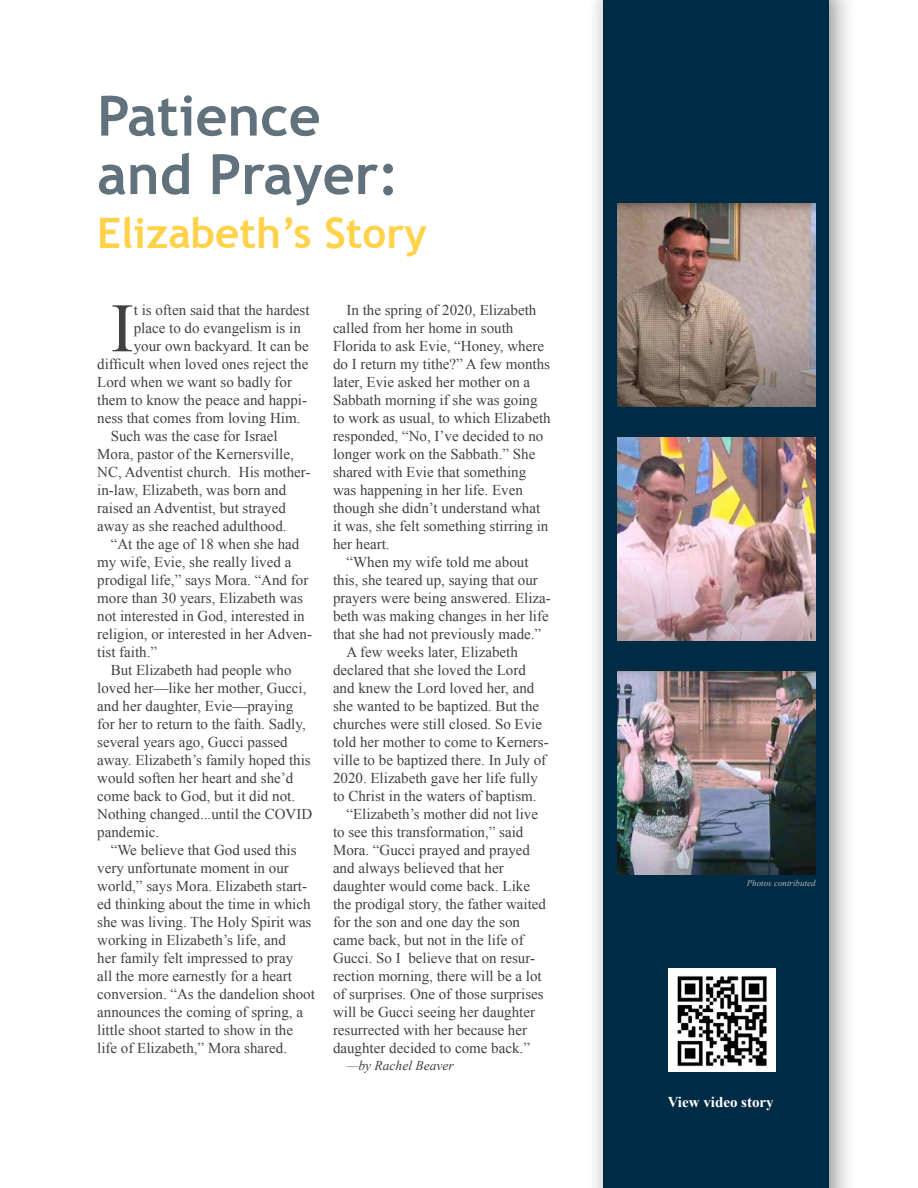
<style>
.page{position:relative;width:918px;height:1188px;background:#fff}
.page>*{position:absolute;margin:0;border:0;box-sizing:border-box;transform-origin:0 0}
.t1{font:69.3px "Times New Roman";color:#414042}
.t2{font:700 55.5px/58.5px "Trebuchet MS";color:#61727c}
.t3{font:700 42px "Trebuchet MS";color:#ffd249}
.t4{font:15px/18px "Times New Roman";color:#414042}
.t5{font:700 15px "Times New Roman";color:#fff}
.t6{font:italic 13.5px "Times New Roman";color:#414042}
.t7{font:italic 9px "Times New Roman";color:#b3b3b3}
</style>
<div class="page">
<div style="left:586px;top:0;width:270px;height:1188px;background:#000;opacity:.45"></div>
<div style="left:604px;top:0;width:225px;height:1188px;background:#002b44"></div>
<img style="left:617px;top:203px;width:199px;height:204px">
<img style="left:617px;top:437px;width:199px;height:204px">
<img style="left:617px;top:671px;width:199px;height:204px">
<img style="left:669px;top:969px;width:107px;height:103px">
<h2 class="t2" style="left:97px;top:87px;width:303px">Patience and Prayer:</h2>
<h3 class="t3" style="left:97px;top:206px;width:331px">Elizabeth’s Story</h3>
<h1 class="t1" style="left:111px;top:282px;width:25px">I</h1>
<p class="t4" style="left:134px;top:301px;width:177px">t is often said that the hardest</p>
<p class="t4" style="left:134px;top:319px;width:169px">place to do evangelism is in</p>
<p class="t4" style="left:134px;top:337px;width:176px">your own backyard. It can be</p>
<p class="t4" style="left:97px;top:355px;width:213px">difficult when loved ones reject the</p>
<p class="t4" style="left:97px;top:373px;width:196px">Lord when we want so badly for</p>
<p class="t4" style="left:97px;top:391px;width:211px">them to know the peace and happi-</p>
<p class="t4" style="left:97px;top:409px;width:205px">ness that comes from loving Him.</p>
<p class="t4" style="left:111px;top:427px;width:169px">Such was the case for Israel</p>
<p class="t4" style="left:97px;top:445px;width:198px">Mora, pastor of the Kernersville,</p>
<p class="t4" style="left:97px;top:463px;width:215px">NC, Adventist church. His mother-</p>
<p class="t4" style="left:97px;top:481px;width:190px">in-law, Elizabeth, was born and</p>
<p class="t4" style="left:97px;top:499px;width:190px">raised an Adventist, but strayed</p>
<p class="t4" style="left:97px;top:517px;width:191px">away as she reached adulthood.</p>
<p class="t4" style="left:111px;top:535px;width:190px">“At the age of 18 when she had</p>
<p class="t4" style="left:97px;top:553px;width:196px">my wife, Evie, she really lived a</p>
<p class="t4" style="left:97px;top:571px;width:213px">prodigal life,” says Mora. “And for</p>
<p class="t4" style="left:97px;top:589px;width:207px">more than 30 years, Elizabeth was</p>
<p class="t4" style="left:97px;top:607px;width:209px">not interested in God, interested in</p>
<p class="t4" style="left:97px;top:625px;width:216px">religion, or interested in her Adven-</p>
<p class="t4" style="left:97px;top:643px;width:61px">tist faith.”</p>
<p class="t4" style="left:111px;top:661px;width:182px">But Elizabeth had people who</p>
<p class="t4" style="left:97px;top:679px;width:211px">loved her—like her mother, Gucci,</p>
<p class="t4" style="left:97px;top:697px;width:198px">and her daughter, Evie—praying</p>
<p class="t4" style="left:97px;top:715px;width:210px">for her to return to the faith. Sadly,</p>
<p class="t4" style="left:97px;top:733px;width:192px">several years ago, Gucci passed</p>
<p class="t4" style="left:97px;top:751px;width:215px">away. Elizabeth’s family hoped this</p>
<p class="t4" style="left:97px;top:769px;width:198px">would soften her heart and she’d</p>
<p class="t4" style="left:97px;top:787px;width:199px">come back to God, but it did not.</p>
<p class="t4" style="left:97px;top:805px;width:216px">Nothing changed...until the COVID</p>
<p class="t4" style="left:97px;top:823px;width:64px">pandemic.</p>
<p class="t4" style="left:111px;top:841px;width:187px">“We believe that God used this</p>
<p class="t4" style="left:97px;top:859px;width:193px">very unfortunate moment in our</p>
<p class="t4" style="left:97px;top:877px;width:211px">world,” says Mora. Elizabeth start-</p>
<p class="t4" style="left:97px;top:895px;width:215px">ed thinking about the time in which</p>
<p class="t4" style="left:97px;top:913px;width:216px">she was living. The Holy Spirit was</p>
<p class="t4" style="left:97px;top:931px;width:190px">working in Elizabeth’s life, and</p>
<p class="t4" style="left:97px;top:949px;width:198px">her family felt impressed to pray</p>
<p class="t4" style="left:97px;top:967px;width:196px">all the more earnestly for a heart</p>
<p class="t4" style="left:97px;top:985px;width:219px">conversion. “As the dandelion shoot</p>
<p class="t4" style="left:97px;top:1003px;width:207px">announces the coming of spring, a</p>
<p class="t4" style="left:97px;top:1021px;width:197px">little shoot started to show in the</p>
<p class="t4" style="left:97px;top:1039px;width:191px">life of Elizabeth,” Mora shared.</p>
<p class="t4" style="left:333px;top:301px;width:219px;text-indent:14px">In the spring of 2020, Elizabeth called from her home in south<br>Florida to ask Evie, “Honey, where do I return my tithe?” A few months later, Evie asked her mother on a<br>Sabbath morning if she was going to work as usual, to which Elizabeth responded, “No, I’ve decided to no longer work on the Sabbath.” She shared with Evie that something was happening in her life. Even though she didn’t understand what it was, she felt something stirring in her heart.</p>
<p class="t4" style="left:347px;top:553px;width:184px">“When my wife told me about</p>
<p class="t4" style="left:333px;top:571px;width:206px">this, she teared up, saying that our</p>
<p class="t4" style="left:333px;top:589px;width:219px">prayers were being answered. Eliza-</p>
<p class="t4" style="left:333px;top:607px;width:217px">beth was making changes in her life</p>
<p class="t4" style="left:333px;top:625px;width:210px">that she had not previously made.”</p>
<p class="t4" style="left:347px;top:643px;width:173px">A few weeks later, Elizabeth</p>
<p class="t4" style="left:333px;top:661px;width:194px">declared that she loved the Lord</p>
<p class="t4" style="left:333px;top:679px;width:203px">and knew the Lord loved her, and</p>
<p class="t4" style="left:333px;top:697px;width:208px">she wanted to be baptized. But the</p>
<p class="t4" style="left:333px;top:715px;width:211px">churches were still closed. So Evie</p>
<p class="t4" style="left:333px;top:733px;width:217px">told her mother to come to Kerners-</p>
<p class="t4" style="left:333px;top:751px;width:215px">ville to be baptized there. In July of</p>
<p class="t4" style="left:333px;top:769px;width:206px">2020. Elizabeth gave her life fully</p>
<p class="t4" style="left:333px;top:787px;width:205px">to Christ in the waters of baptism.</p>
<p class="t4" style="left:347px;top:805px;width:193px">“Elizabeth’s mother did not live</p>
<p class="t4" style="left:333px;top:823px;width:192px">to see this transformation,” said</p>
<p class="t4" style="left:333px;top:841px;width:199px">Mora. “Gucci prayed and prayed</p>
<p class="t4" style="left:333px;top:859px;width:172px">and always believed that her</p>
<p class="t4" style="left:333px;top:877px;width:199px">daughter would come back. Like</p>
<p class="t4" style="left:333px;top:895px;width:215px">the prodigal story, the father waited</p>
<p class="t4" style="left:333px;top:913px;width:189px">for the son and one day the son</p>
<p class="t4" style="left:333px;top:931px;width:192px">came back, but not in the life of</p>
<p class="t4" style="left:333px;top:949px;width:204px">Gucci. So I believe that on resur-</p>
<p class="t4" style="left:333px;top:967px;width:210px">rection morning, there will be a lot</p>
<p class="t4" style="left:333px;top:985px;width:212px">of surprises. One of those surprises</p>
<p class="t4" style="left:333px;top:1003px;width:204px">will be Gucci seeing her daughter</p>
<p class="t4" style="left:333px;top:1021px;width:196px">resurrected with her because her</p>
<p class="t4" style="left:333px;top:1039px;width:199px">daughter decided to come back.”</p>
<p class="t6" style="left:346px;top:1056px;width:109px">—by Rachel Beaver</p>
<p class="t7" style="left:747px;top:877px;width:70px">Photos contributed</p>
<p class="t5" style="left:668px;top:1092px;width:108px">View video story</p>
</div>
